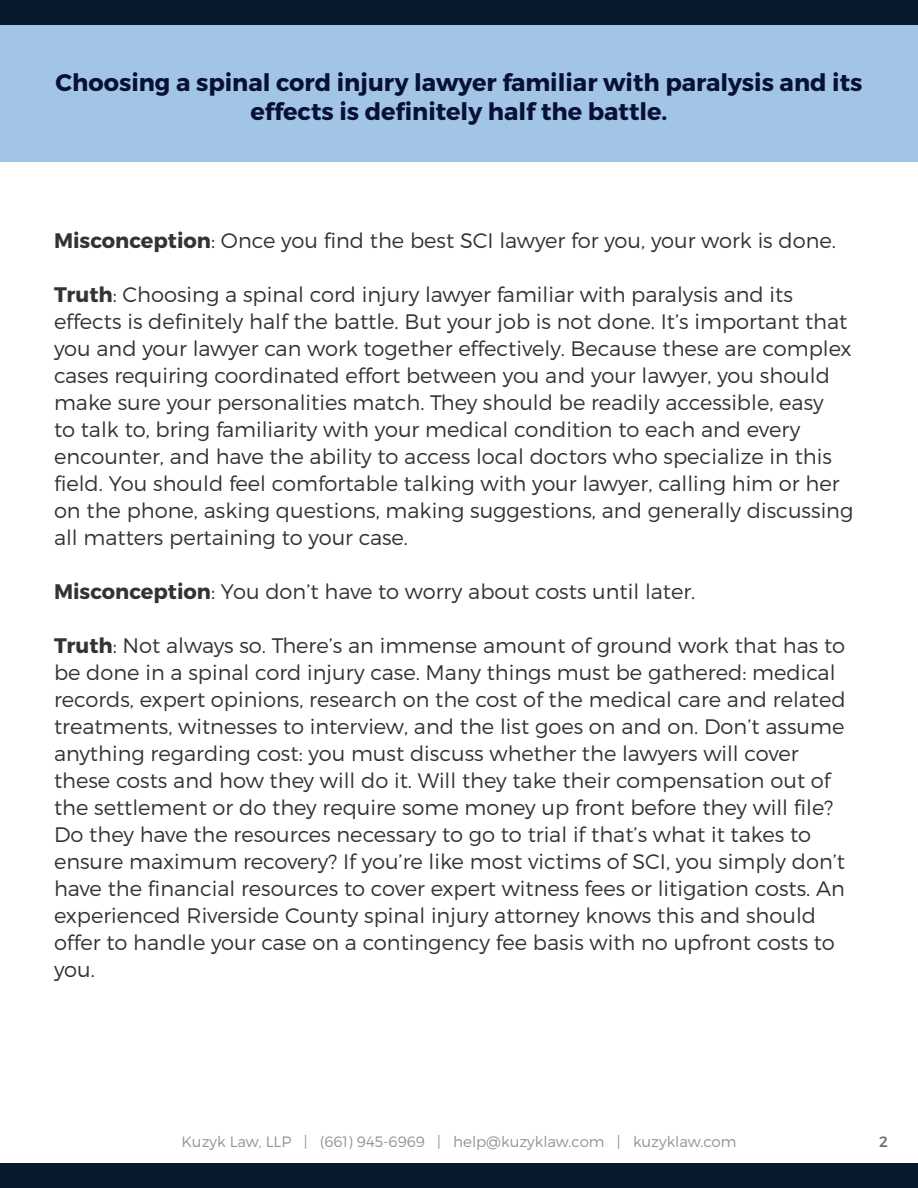
<style>
.page{position:relative;width:918px;height:1188px;background:#fff}
.page>*{position:absolute;margin:0;border:0;box-sizing:border-box;transform-origin:0 0}
.t1{font:700 24px/28.8px "Montserrat";color:#081135;text-align:center}
.t2{font:300 21px/27px "Montserrat";color:#323332}
.t3{font:300 15px "Montserrat";color:#939393}
.t4{font:15px "Montserrat";color:#656666}
.s1{font-weight:700}
</style>
<div class="page">
<div style="left:0;top:25px;width:918px;height:137px;background:#a1c4e7"></div>
<div style="left:0;top:0;width:918px;height:25px;background:#091a2c"></div>
<div style="left:0;top:1163px;width:918px;height:25px;background:#091a2c"></div>
<p class="t1" style="left:56px;top:69px;width:808px">Choosing a spinal cord injury lawyer familiar with paralysis and its effects is definitely half the battle.</p>
<p class="t2" style="left:54px;top:226px;width:784px"><span class="s1">Misconception</span>: Once you find the best SCI lawyer for you, your work is done.</p>
<p class="t2" style="left:54px;top:280px;width:801px"><span class="s1">Truth</span>: Choosing a spinal cord injury lawyer familiar with paralysis and its effects is definitely half the battle. But your job is not done. It’s important that you and your lawyer can work together effectively. Because these are complex cases requiring coordinated effort between you and your lawyer, you should make sure your personalities match. They should be readily accessible, easy<br>to talk to, bring familiarity with your medical condition to each and every encounter, and have the ability to access local doctors who specialize in this field. You should feel comfortable talking with your lawyer, calling him or her on the phone, asking questions, making suggestions, and generally discussing all matters pertaining to your case.</p>
<p class="t2" style="left:54px;top:577px;width:643px"><span class="s1">Misconception</span>: You don’t have to worry about costs until later.</p>
<p class="t2" style="left:54px;top:631px;width:793px"><span class="s1">Truth</span>: Not always so. There’s an immense amount of ground work that has to be done in a spinal cord injury case. Many things must be gathered: medical records, expert opinions, research on the cost of the medical care and related treatments, witnesses to interview, and the list goes on and on. Don’t assume anything regarding cost: you must discuss whether the lawyers will cover these costs and how they will do it. Will they take their compensation out of the settlement or do they require some money up front before they will file?<br>Do they have the resources necessary to go to trial if that’s what it takes to ensure maximum recovery? If you’re like most victims of SCI, you simply don’t have the financial resources to cover expert witness fees or litigation costs. An experienced Riverside County spinal injury attorney knows this and should offer to handle your case on a contingency fee basis with no upfront costs to you.</p>
<p class="t3" style="left:181px;top:1132px;width:557px">Kuzyk Law, LLP | (661) 945-6969 | help@kuzyklaw.com | kuzyklaw.com</p>
<p class="t4" style="left:879px;top:1132px;width:10px">2</p>
</div>
